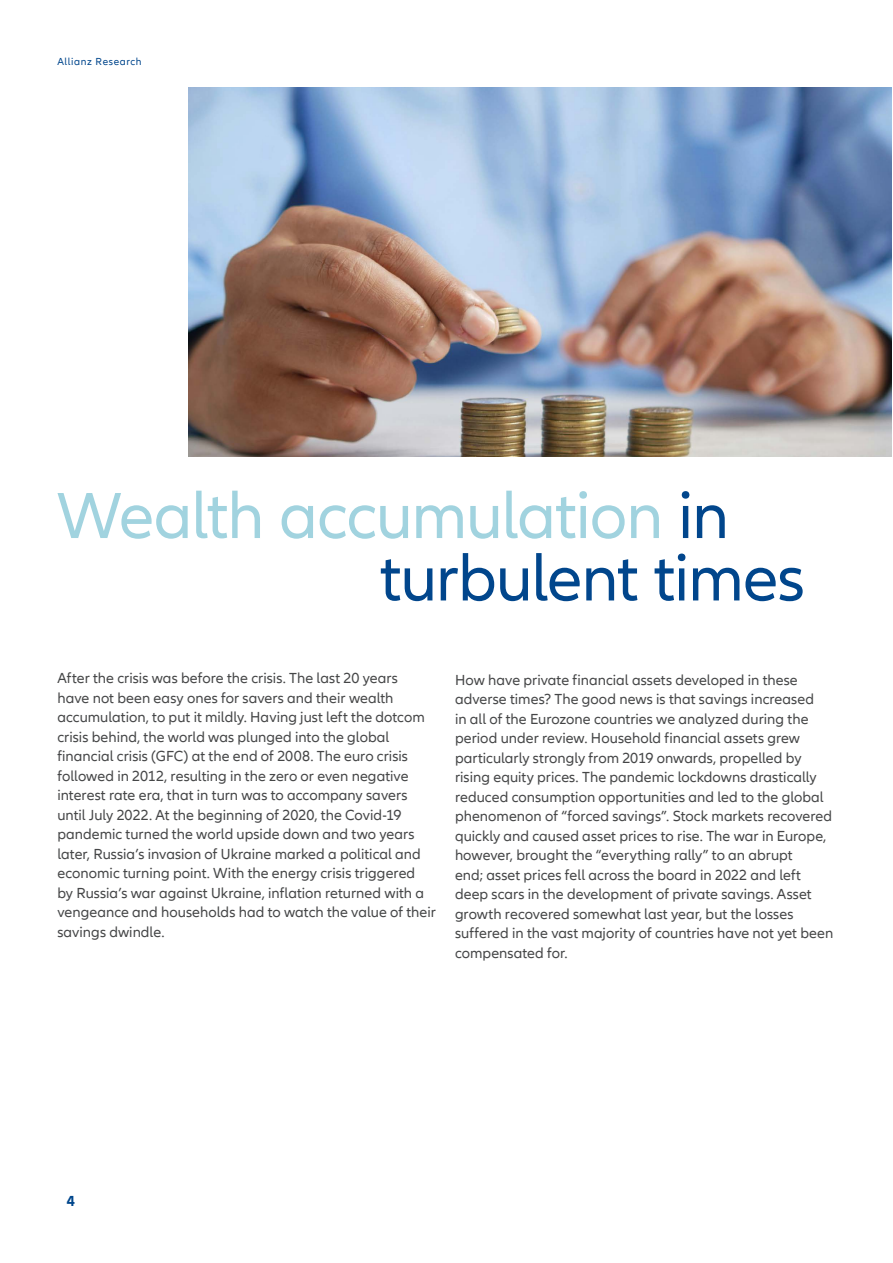
<style>
.page{position:relative;width:893px;height:1263px;background:#fff}
.page>*{position:absolute;margin:0;border:0;box-sizing:border-box;transform-origin:0 0}
.t1{font:67.5px "Allianz Neo";letter-spacing:-.015em;color:#a1d3df}
.t2{font:67.5px "Allianz Neo";letter-spacing:-.015em;color:#01468c}
.Body_Copy{font:15px/19.5px "Allianz Neo";letter-spacing:.005em;color:#454647}
.t3{font:700 15px "Allianz Neo";color:#01468c}
.t4{font:10.5px "Allianz Neo";letter-spacing:.06em;color:#01468c}
.s1{color:#01468c}
</style>
<div class="page">
<img style="left:188px;top:87px;width:703px;height:370px">
<p class="t4" style="left:57px;top:56px;width:86px">Allianz Research</p>
<p class="t1" style="left:57px;top:477px;width:674px">Wealth accumulation <span class="s1">in</span></p>
<p class="t2" style="left:380px;top:540px;width:427px">turbulent times</p>
<p class="Body_Copy" style="left:57px;top:669px;width:380px">After the crisis was before the crisis. The last 20 years<br>have not been easy ones for savers and their wealth accumulation, to put it mildly. Having just left the dotcom crisis behind, the world was plunged into the global financial crisis (GFC) at the end of 2008. The euro crisis followed in 2012, resulting in the zero or even negative interest rate era, that in turn was to accompany savers until July 2022. At the beginning of 2020, the Covid-19 pandemic turned the world upside down and two years later, Russia’s invasion of Ukraine marked a political and economic turning point. With the energy crisis triggered<br>by Russia’s war against Ukraine, inflation returned with a vengeance and households had to watch the value of their savings dwindle.</p>
<p class="Body_Copy" style="left:455px;top:670px;width:380px">How have private financial assets developed in these adverse times? The good news is that savings increased<br>in all of the Eurozone countries we analyzed during the period under review. Household financial assets grew particularly strongly from 2019 onwards, propelled by rising equity prices. The pandemic lockdowns drastically reduced consumption opportunities and led to the global phenomenon of “forced savings”. Stock markets recovered quickly and caused asset prices to rise. The war in Europe, however, brought the “everything rally” to an abrupt<br>end; asset prices fell across the board in 2022 and left deep scars in the development of private savings. Asset growth recovered somewhat last year, but the losses suffered in the vast majority of countries have not yet been compensated for.</p>
<p class="t3" style="left:67px;top:1192px;width:10px">4</p>
</div>
